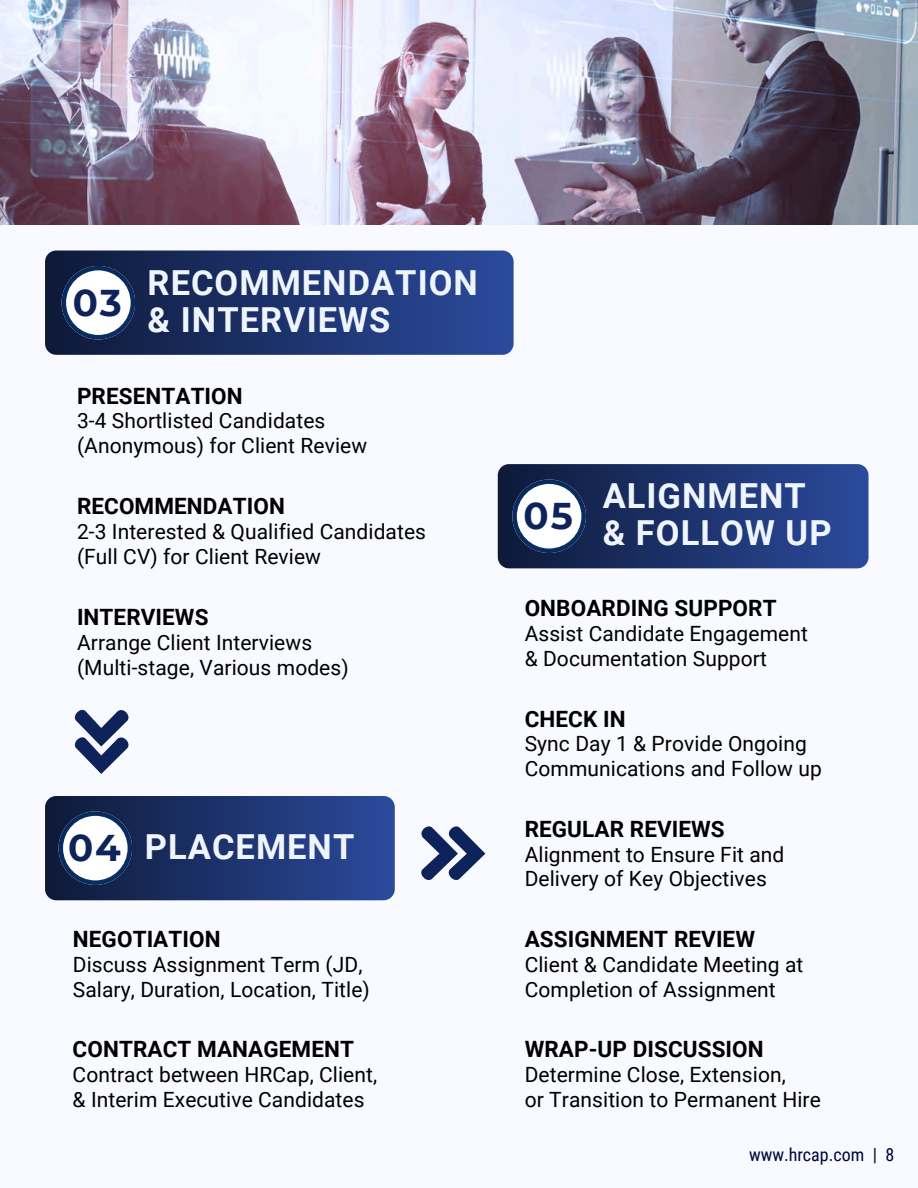
<style>
.page{position:relative;width:918px;height:1188px;background:#f8faff}
.page>*{position:absolute;margin:0;border:0;box-sizing:border-box;transform-origin:0 0}
.t1{font:700 37.2px "Montserrat";color:#0f235b}
.t2{font:700 34.5px/37.2px "Roboto";letter-spacing:.03em;color:#eff5ff}
.t3{font:700 22.5px "Roboto";letter-spacing:.005em;color:#000}
.t4{font:21px/24.8px "Roboto";letter-spacing:.005em;color:#000}
.t5{font:18px "Roboto Condensed";color:#000639}
</style>
<div class="page">
<svg style="left:45px;top:796px;width:350px;height:104px;background:#32477c"></svg>
<svg style="left:498px;top:464px;width:370px;height:104px;background:#31467b"></svg>
<svg style="left:45px;top:251px;width:469px;height:104px;background:#1f3570"></svg>
<svg style="left:62px;top:266px;width:73px;height:73px"></svg>
<img style="left:0;top:0;width:918px;height:224px">
<svg style="left:74px;top:709px;width:55px;height:65px"></svg>
<svg style="left:421px;top:826px;width:64px;height:55px"></svg>
<h2 class="t1" style="left:73px;top:280px;width:51px">03</h2>
<p class="t2" style="left:148px;top:264px;width:332px">RECOMMENDATION &amp; INTERVIEWS</p>
<p class="t3" style="left:77px;top:383px;width:167px">PRESENTATION</p>
<p class="t4" style="left:77px;top:409px;width:292px">3-4 Shortlisted Candidates (Anonymous) for Client Review</p>
<h2 class="t3" style="left:77px;top:494px;width:209px">RECOMMENDATION</h2>
<h2 class="t4" style="left:77px;top:520px;width:351px">2-3 Interested &amp; Qualified Candidates (Full CV) for Client Review</h2>
<p class="t3" style="left:77px;top:604px;width:133px">INTERVIEWS</p>
<p class="t4" style="left:77px;top:630px;width:273px">Arrange Client Interviews (Multi-stage, Various modes)</p>
<p class="t1" style="left:68px;top:825px;width:54px">04</p>
<p class="t2" style="left:145px;top:828px;width:211px">PLACEMENT</p>
<p class="t3" style="left:73px;top:926px;width:149px">NEGOTIATION</p>
<p class="t4" style="left:73px;top:952px;width:298px">Discuss Assignment Term (JD,<br>Salary, Duration, Location, Title)</p>
<h1 class="t3" style="left:73px;top:1037px;width:283px">CONTRACT MANAGEMENT</h1>
<h1 class="t4" style="left:73px;top:1063px;width:306px">Contract between HRCap, Client, &amp; Interim Executive Candidates</h1>
<h1 class="t1" style="left:524px;top:493px;width:51px">05</h1>
<h2 class="t2" style="left:603px;top:478px;width:230px">ALIGNMENT &amp; FOLLOW UP</h2>
<p class="t3" style="left:525px;top:596px;width:253px">ONBOARDING SUPPORT</p>
<p class="t4" style="left:525px;top:622px;width:285px">Assist Candidate Engagement &amp; Documentation Support</p>
<p class="t3" style="left:525px;top:706px;width:102px">CHECK IN</p>
<p class="t4" style="left:525px;top:732px;width:299px">Sync Day 1 &amp; Provide Ongoing<br>Communications and Follow up</p>
<h1 class="t3" style="left:525px;top:816px;width:202px">REGULAR REVIEWS</h1>
<h1 class="t4" style="left:525px;top:842px;width:261px">Alignment to Ensure Fit and<br>Delivery of Key Objectives</h1>
<h2 class="t3" style="left:525px;top:926px;width:232px">ASSIGNMENT REVIEW</h2>
<h2 class="t4" style="left:525px;top:952px;width:280px">Client &amp; Candidate Meeting at<br>Completion of Assignment</h2>
<h2 class="t3" style="left:525px;top:1037px;width:241px">WRAP-UP DISCUSSION</h2>
<h2 class="t4" style="left:525px;top:1063px;width:298px">Determine Close, Extension,<br>or Transition to Permanent Hire</h2>
<h2 class="t5" style="left:749px;top:1144px;width:147px">www.hrcap.com | 8</h2>
</div>
